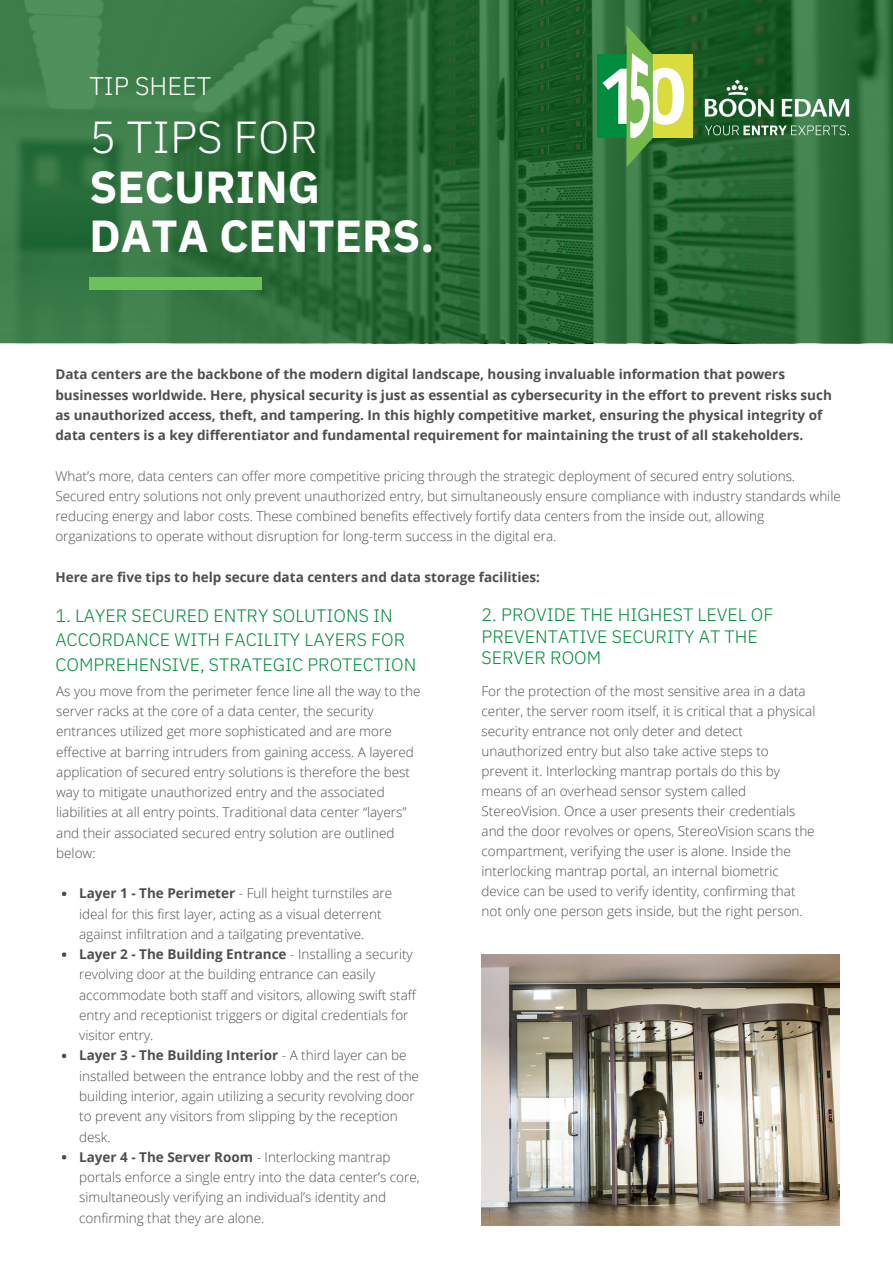
<style>
.page{position:relative;width:893px;height:1264px;background:#fff}
.page>*{position:absolute;margin:0;border:0;box-sizing:border-box;transform-origin:0 0}
.t1{font:700 45px/49.5px "IBM Plex Sans";color:#fff}
.t2{font:300 25.5px "IBM Plex Sans";color:#fff}
.t3{font:300 18px/24.8px "IBM Plex Sans";color:#008c3c}
.t4{font:300 13.5px/20.2px "Open Sans";color:#4e4e4c}
.t5{font:700 13.5px/20.2px "Open Sans";color:#4e4e4c}
.s1{font-weight:300}
.s2{font-weight:700}
</style>
<div class="page">
<svg style="left:0;top:0;width:892px;height:343px;background:#2d6e3b"></svg>
<div style="left:89px;top:278px;width:172px;height:11px;background:#6ec05d"></div>
<img style="left:481px;top:954px;width:358px;height:271px">
<svg style="left:62px;top:891px;width:4px;height:5px"></svg>
<svg style="left:62px;top:952px;width:4px;height:4px"></svg>
<svg style="left:62px;top:1053px;width:4px;height:5px"></svg>
<svg style="left:62px;top:1155px;width:4px;height:4px"></svg>
<div style="left:597px;top:55px;width:50px;height:83px;background:#008c3c"></div>
<div style="left:647px;top:55px;width:45px;height:83px;background:#d9dc3c"></div>
<svg style="left:602px;top:25px;width:82px;height:142px"></svg>
<img style="left:693px;top:49px;width:167px;height:118px">
<p class="t2" style="left:89px;top:69px;width:123px">TIP SHEET</p>
<h2 class="t1" style="left:89px;top:111px;width:347px"><span class="s1">5 TIPS FOR<br></span>SECURING<br>DATA CENTERS.</h2>
<p class="t5" style="left:55px;top:364px;width:778px">Data centers are the backbone of the modern digital landscape, housing invaluable information that powers businesses worldwide. Here, physical security is just as essential as cybersecurity in the effort to prevent risks such as unauthorized access, theft, and tampering. In this highly competitive market, ensuring the physical integrity of data centers is a key differentiator and fundamental requirement for maintaining the trust of all stakeholders.</p>
<p class="t4" style="left:55px;top:465px;width:786px">What’s more, data centers can offer more competitive pricing through the strategic deployment of secured entry solutions.<br>Secured entry solutions not only prevent unauthorized entry, but simultaneously ensure compliance with industry standards while reducing energy and labor costs. These combined benefits effectively fortify data centers from the inside out, allowing organizations to operate without disruption for long-term success in the digital era.</p>
<h3 class="t5" style="left:55px;top:566px;width:486px">Here are five tips to help secure data centers and data storage facilities:</h3>
<p class="t3" style="left:55px;top:602px;width:362px">1. LAYER SECURED ENTRY SOLUTIONS IN<br>ACCORDANCE WITH FACILITY LAYERS FOR<br>COMPREHENSIVE, STRATEGIC PROTECTION</p>
<h4 class="t4" style="left:56px;top:680px;width:366px">As you move from the perimeter fence line all the way to the server racks at the core of a data center, the security entrances utilized get more sophisticated and are more effective at barring intruders from gaining access. A layered application of secured entry solutions is therefore the best way to mitigate unauthorized entry and the associated liabilities at all entry points. Traditional data center “layers” and their associated secured entry solution are outlined below:</h4>
<p class="t4" style="left:79px;top:883px;width:314px"><span class="s2">Layer 1 - The Perimeter</span> - Full height turnstiles are ideal for this first layer, acting as a visual deterrent against infiltration and a tailgating preventative.</p>
<h4 class="t4" style="left:79px;top:943px;width:338px"><span class="s2">Layer 2 - The Building Entrance</span> - Installing a security revolving door at the building entrance can easily accommodate both staff and visitors, allowing swift staff entry and receptionist triggers or digital credentials for visitor entry.</h4>
<h3 class="t4" style="left:79px;top:1045px;width:341px"><span class="s2">Layer 3 - The Building Interior</span> - A third layer can be installed between the entrance lobby and the rest of the building interior, again utilizing a security revolving door to prevent any visitors from slipping by the reception desk.</h3>
<p class="t4" style="left:79px;top:1146px;width:342px"><span class="s2">Layer 4 - The Server Room</span> - Interlocking mantrap portals enforce a single entry into the data center’s core, simultaneously verifying an individual’s identity and confirming that they are alone.</p>
<p class="t3" style="left:481px;top:604px;width:293px;line-height:21.3px">2. PROVIDE THE HIGHEST LEVEL OF<br>PREVENTATIVE SECURITY AT THE<br>SERVER ROOM</p>
<p class="t4" style="left:481px;top:681px;width:335px">For the protection of the most sensitive area in a data center, the server room itself, it is critical that a physical security entrance not only deter and detect unauthorized entry but also take active steps to prevent it. Interlocking mantrap portals do this by means of an overhead sensor system called StereoVision. Once a user presents their credentials and the door revolves or opens, StereoVision scans the compartment, verifying the user is alone. Inside the interlocking mantrap portal, an internal biometric device can be used to verify identity, confirming that not only one person gets inside, but the right person.</p>
</div>
